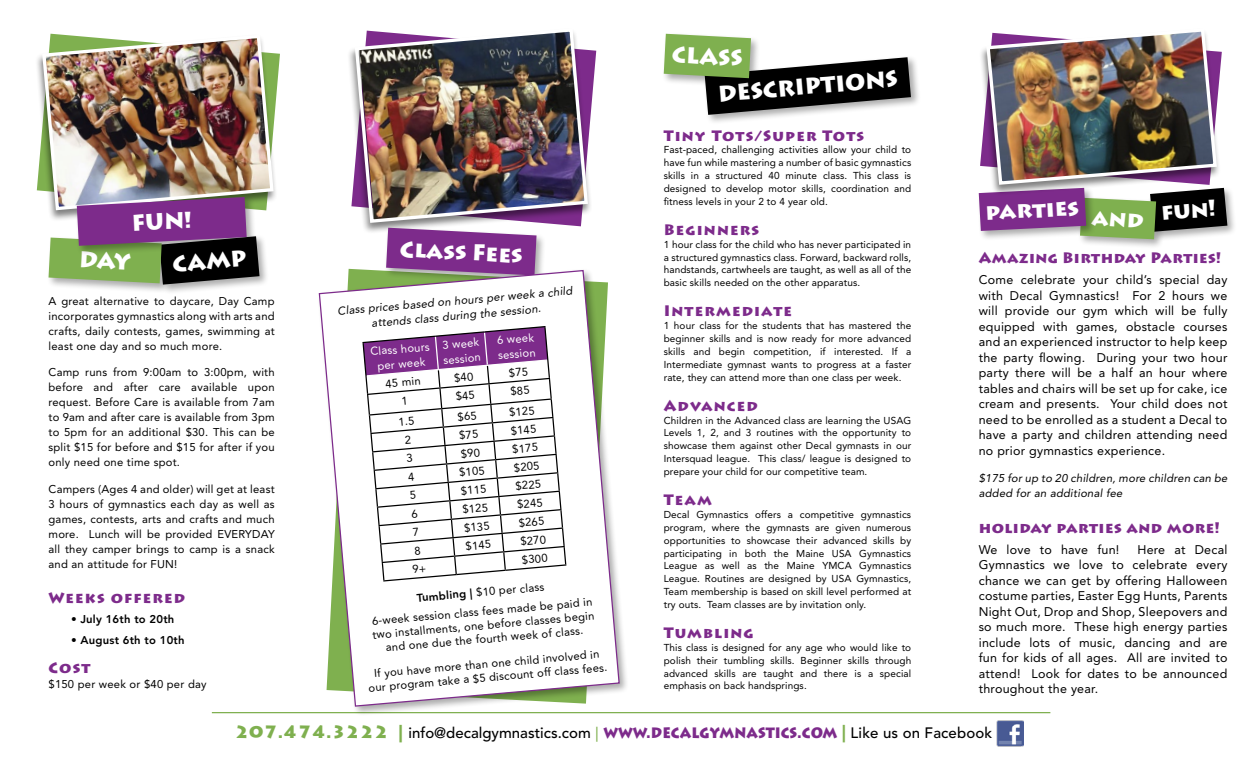
<style>
.page{position:relative;width:1260px;height:765px;background:#fff}
.page>*{position:absolute;margin:0;border:0;box-sizing:border-box;transform-origin:0 0}
.headline{font:900 22.5px "Lithos Pro";color:#fff}
.t1{font:500 15px "Avenir LT Std";color:#000}
.mini-head{font:900 15px "Lithos Pro";letter-spacing:.075em;color:#7d2b8b}
.mini-head-2{font:900 15px "Lithos Pro";letter-spacing:.025em;color:#7d2b8b}
.mini-head-3{font:900 15px "Lithos Pro";letter-spacing:.03em;color:#7d2b8b}
.body_text_small{font:12.5px/15.5px "Avenir LT Std";letter-spacing:.02em;color:#000;text-align:justify}
.body_text_small-2{font:11.25px/15px "Avenir LT Std";letter-spacing:.02em;color:#000;text-align:justify}
.body_text_small-3{font:italic 11.25px/15.5px "Avenir LT Std";letter-spacing:.02em;color:#000}
.bt_small_with_tabs{font:11.25px "Avenir LT Std";color:#000}
.bt_small_with_tabs-2{font:11.25px/15px "Avenir LT Std";color:#fff}
.body_text_small-4{font:800 11.25px "Avenir LT Std";letter-spacing:.02em;color:#000}
.BT_smallest{font:10px/12.9px "Avenir LT Std";letter-spacing:.01em;color:#000;text-align:justify}
.s1{font-family:"Lithos Pro";font-weight:900;font-size:17.5px;color:#7fb04f}
.s2{font-family:"Lithos Pro";font-weight:400;color:#7fb04f}
.s3{font-family:"Lithos Pro";font-weight:900;font-size:17.5px;color:#7d2b8b}
.s4{font-weight:800}
</style>
<div class="page">
<div style="left:703px;top:55px;width:218px;height:70px;background:#000;opacity:.33"></div>
<svg style="left:664px;top:34px;width:247px;height:81px"></svg>
<div style="left:1148px;top:186px;width:90px;height:56px;background:#000;opacity:.33"></div>
<div style="left:1078px;top:195px;width:88px;height:54px;background:#000;opacity:.33"></div>
<div style="left:977px;top:185px;width:119px;height:56px;background:#000;opacity:.33"></div>
<img style="left:997px;top:720px;width:26px;height:27px">
<hr style="left:212px;top:712px;width:838px;height:1px;background:#7fb04f">
<div style="left:347px;top:27px;width:245px;height:207px;background:#000;opacity:.5"></div>
<img style="left:353px;top:27px;width:237px;height:198px">
<div style="left:34px;top:34px;width:244px;height:188px;background:#000;opacity:.5"></div>
<img style="left:40px;top:33px;width:235px;height:179px">
<div style="left:157px;top:234px;width:112px;height:60px;background:#000;opacity:.33"></div>
<div style="left:46px;top:235px;width:126px;height:58px;background:#000;opacity:.33"></div>
<div style="left:75px;top:195px;width:182px;height:61px;background:#000;opacity:.33"></div>
<div style="left:384px;top:226px;width:163px;height:59px;background:#000;opacity:.33"></div>
<svg style="left:386px;top:228px;width:151px;height:40px"></svg>
<div style="left:317px;top:268px;width:313px;height:449px;background:#000;opacity:.33"></div>
<svg style="left:318px;top:269px;width:302px;height:438px"></svg>
<img style="left:979px;top:31px;width:248px;height:208px">
<svg style="left:49px;top:197px;width:211px;height:88px"></svg>
<svg style="left:361px;top:325px;width:207px;height:257px"></svg>
<p class="headline" style="left:673px;top:40px;width:73px;rotate:3deg">CLASS</p>
<p class="headline" style="left:717px;top:80px;width:182px;rotate:-5deg">DESCRIPTIONS</p>
<p class="mini-head" style="left:664px;top:126px;width:202px">Tiny Tots/Super Tots</p>
<p class="BT_smallest" style="left:664px;top:144px;width:249px">Fast-paced, challenging activities allow your child to have fun while mastering a number of basic gymnastics skills in a structured 40 minute class. This class is designed to develop motor skills, coordination and fitness levels in your 2 to 4 year old.</p>
<p class="mini-head" style="left:664px;top:220px;width:97px">Beginners</p>
<p class="BT_smallest" style="left:664px;top:238px;width:249px">1 hour class for the child who has never participated in a structured gymnastics class. Forward, backward rolls, handstands, cartwheels are taught, as well as all of the basic skills needed on the other apparatus.</p>
<p class="mini-head" style="left:664px;top:302px;width:130px">Intermediate</p>
<p class="BT_smallest" style="left:664px;top:319px;width:249px">1 hour class for the students that has mastered the beginner skills and is now ready for more advanced skills and begin competition, if interested. If a Intermediate gymnast wants to progress at a faster rate, they can attend more than one class per week.</p>
<p class="mini-head" style="left:664px;top:396px;width:96px">Advanced</p>
<p class="BT_smallest" style="left:664px;top:414px;width:249px">Children in the Advanced class are learning the USAG Levels 1, 2, and 3 routines with the opportunity to showcase them against other Decal gymnasts in our Intersquad league. This class/ league is designed to prepare your child for our competitive team.</p>
<p class="mini-head" style="left:664px;top:491px;width:50px">Team</p>
<p class="BT_smallest" style="left:664px;top:508px;width:249px">Decal Gymnastics offers a competitive gymnastics program, where the gymnasts are given numerous opportunities to showcase their advanced skills by participating in both the Maine USA Gymnastics League as well as the Maine YMCA Gymnastics League. Routines are designed by USA Gymnastics, Team membership is based on skill level performed at try outs. Team classes are by invitation only.</p>
<p class="mini-head" style="left:664px;top:623px;width:92px">Tumbling</p>
<p class="BT_smallest" style="left:664px;top:641px;width:249px">This class is designed for any age who would like to polish their tumbling skills. Beginner skills through advanced skills are taught and there is a special emphasis on back handsprings.</p>
<p class="headline" style="left:985px;top:198px;width:95px;rotate:-3deg">parties</p>
<p class="headline" style="left:1160px;top:199px;width:57px;rotate:-5deg">fun!</p>
<p class="mini-head-2" style="left:979px;top:249px;width:244px">Amazing Birthday Parties!</p>
<p class="body_text_small" style="left:979px;top:272px;width:250px">Come celebrate your child’s special day with Decal Gymnastics! For 2 hours we will provide our gym which will be fully equipped with games, obstacle courses and an experienced instructor to help keep the party flowing. During your two hour party there will be a half an hour where tables and chairs will be set up for cake, ice cream and presents. Your child does not need to be enrolled as a student a Decal to have a party and children attending need no prior gymnastics experience.</p>
<p class="body_text_small-3" style="left:979px;top:470px;width:250px">$175 for up to 20 children, more children can be added for an additional fee</p>
<p class="mini-head-3" style="left:979px;top:518px;width:243px">holiday parties and more!</p>
<p class="body_text_small" style="left:979px;top:542px;width:142px">We love to have fun!</p>
<p class="headline" style="left:131px;top:209px;width:62px;rotate:-3deg">FUN!</p>
<p class="headline" style="left:401px;top:235px;width:124px;rotate:3deg">Class Fees</p>
<p class="body_text_small-3" style="left:337px;top:304px;width:237px;line-height:15px;text-align:center;rotate:-5deg">Class prices based on hours per week a child attends class during the session.</p>
<p class="headline" style="left:171px;top:250px;width:76px;rotate:-5deg">CAMP</p>
<p class="body_text_small-2" style="left:49px;top:294px;width:228px">A great alternative to daycare, Day Camp incorporates gymnastics along with arts and crafts, daily contests, games, swimming at least one day and so much more.</p>
<p class="body_text_small-2" style="left:49px;top:365px;width:228px">Camp runs from 9:00am to 3:00pm, with before and after care available upon request. Before Care is available from 7am to 9am and after care is available from 3pm to 5pm for an additional $30. This can be split $15 for before and $15 for after if you only need one time spot.</p>
<p class="body_text_small-2" style="left:49px;top:481px;width:228px">Campers (Ages 4 and older) will get at least 3 hours of gymnastics each day as well as games, contests, arts and crafts and much more. Lunch will be provided EVERYDAY all they camper brings to camp is a snack and an attitude for FUN!</p>
<p class="mini-head" style="left:49px;top:588px;width:138px">Weeks offered</p>
<p class="body_text_small-4" style="left:71px;top:613px;width:105px">• July 16th to 20th</p>
<p class="body_text_small-4" style="left:71px;top:633px;width:115px">• August 6th to 10th</p>
<p class="mini-head" style="left:49px;top:659px;width:43px">Cost</p>
<p class="body_text_small-2" style="left:49px;top:677px;width:160px">$150 per week or $40 per day</p>
<p class="bt_small_with_tabs-2" style="left:370px;top:344px;width:61px;text-align:center;rotate:-5deg">Class hours per week</p>
<p class="bt_small_with_tabs-2" style="left:441px;top:338px;width:39px;rotate:-5deg">3 week session</p>
<p class="bt_small_with_tabs-2" style="left:496px;top:333px;width:39px;rotate:-5deg">6 week session</p>
<p class="bt_small_with_tabs" style="left:385px;top:377px;width:37px;rotate:-5deg">45 min</p>
<p class="bt_small_with_tabs" style="left:509px;top:406px;width:27px;rotate:-5deg">$125</p>
<p class="bt_small_with_tabs" style="left:510px;top:424px;width:27px;rotate:-5deg">$145</p>
<p class="bt_small_with_tabs" style="left:512px;top:443px;width:27px;rotate:-5deg">$175</p>
<p class="bt_small_with_tabs" style="left:459px;top:466px;width:27px;rotate:-5deg">$105</p>
<p class="bt_small_with_tabs" style="left:513px;top:461px;width:27px;rotate:-5deg">$205</p>
<p class="bt_small_with_tabs" style="left:460px;top:484px;width:27px;rotate:-5deg">$115</p>
<p class="bt_small_with_tabs" style="left:515px;top:480px;width:27px;rotate:-5deg">$225</p>
<p class="bt_small_with_tabs" style="left:462px;top:503px;width:27px;rotate:-5deg">$125</p>
<p class="bt_small_with_tabs" style="left:517px;top:498px;width:27px;rotate:-5deg">$245</p>
<p class="bt_small_with_tabs" style="left:463px;top:521px;width:27px;rotate:-5deg">$135</p>
<p class="bt_small_with_tabs" style="left:518px;top:517px;width:27px;rotate:-5deg">$265</p>
<p class="bt_small_with_tabs" style="left:465px;top:540px;width:27px;rotate:-5deg">$145</p>
<p class="bt_small_with_tabs" style="left:520px;top:535px;width:27px;rotate:-5deg">$270</p>
<p class="bt_small_with_tabs" style="left:521px;top:553px;width:27px;rotate:-5deg">$300</p>
<p class="body_text_small" style="left:979px;top:542px;width:250px;text-indent:159px">Here at Decal Gymnastics we love to celebrate every chance we can get by offering Halloween costume parties, Easter Egg Hunts, Parents Night Out, Drop and Shop, Sleepovers and so much more. These high energy parties include lots of music, dancing and are fun for kids of all ages. All are invited to attend! Look for dates to be announced throughout the year.</p>
<p class="t1" style="left:235px;top:724px;width:759px"><span class="s1">207.474.3222 |</span> info@decalgymnastics.com <span class="s2">|</span> <span class="s3">www.decalgymnastics.com</span> <span class="s1">|</span> Like us on Facebook</p>
<p class="body_text_small-2" style="left:416px;top:590px;width:130px;rotate:-5deg"><span class="s4">Tumbling |</span> $10 per class</p>
<p class="body_text_small-2" style="left:371px;top:614px;width:224px;line-height:13.8px;text-align:center;rotate:-5deg">6-week session class fees made be paid in two installments, one before classes begin and one due the fourth week of class.</p>
<p class="body_text_small-2" style="left:367px;top:667px;width:241px;line-height:13.8px;text-align:center;rotate:-5deg">If you have more than one child involved in our program take a $5 discount off class fees.</p>
</div>
